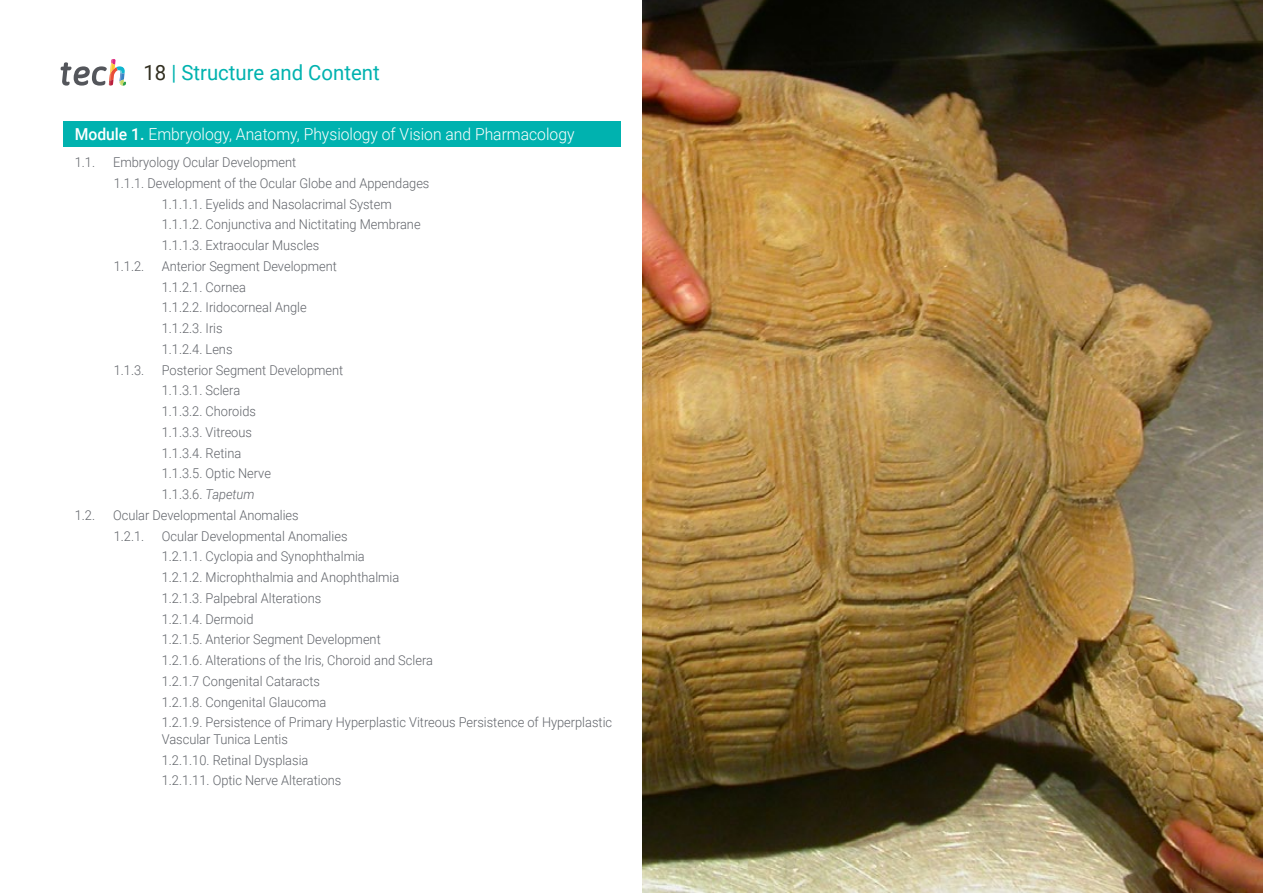
<style>
.page{position:relative;width:1263px;height:893px;background:#fff}
.page>*{position:absolute;margin:0;border:0;box-sizing:border-box;transform-origin:0 0}
.t1{font:21px "Roboto";color:#00b2af}
.t2{font:300 16.5px "Roboto";color:#fff;scale:.95 1}
.t3{font:300 13.5px/20.7px "Roboto";color:#61646a;scale:.95 1}
.s1{color:#312e20}
.s2{font-weight:500}
.s3{font-style:italic}
</style>
<div class="page">
<div style="left:64px;top:121px;width:557px;height:25px;background:#00b2af"></div>
<svg style="left:61px;top:59px;width:65px;height:27px"></svg>
<img style="left:642px;top:0;width:621px;height:893px">
<h1 class="t1" style="left:144px;top:57px;width:238px"><span class="s1">18</span> | Structure and Content</h1>
<p class="t2" style="left:75px;top:123px;width:528px"><span class="s2">Module 1.</span> Embryology, Anatomy, Physiology of Vision and Pharmacology</p>
<p class="t3" style="left:75px;top:151px;width:23px">1.1.</p>
<p class="t3" style="left:113px;top:151px;width:194px">Embryology Ocular Development</p>
<p class="t3" style="left:114px;top:172px;width:334px">1.1.1. Development of the Ocular Globe and Appendages</p>
<p class="t3" style="left:162px;top:193px;width:244px">1.1.1.1. Eyelids and Nasolacrimal System</p>
<p class="t3" style="left:162px;top:214px;width:274px">1.1.1.2. Conjunctiva and Nictitating Membrane</p>
<p class="t3" style="left:162px;top:234px;width:167px">1.1.1.3. Extraocular Muscles</p>
<p class="t3" style="left:114px;top:255px;width:34px">1.1.2.</p>
<p class="t3" style="left:162px;top:255px;width:186px">Anterior Segment Development<br>1.1.2.1. Cornea<br>1.1.2.2. Iridocorneal Angle<br>1.1.2.3. Iris<br>1.1.2.4. Lens</p>
<p class="t3" style="left:114px;top:359px;width:34px">1.1.3.</p>
<p class="t3" style="left:162px;top:359px;width:193px">Posterior Segment Development<br>1.1.3.1. Sclera<br>1.1.3.2. Choroids<br>1.1.3.3. Vitreous<br>1.1.3.4. Retina<br>1.1.3.5. Optic Nerve<br>1.1.3.6. <span class="s3">Tapetum</span></p>
<p class="t3" style="left:75px;top:504px;width:23px">1.2.</p>
<p class="t3" style="left:113px;top:504px;width:197px">Ocular Developmental Anomalies<br>1.2.1.</p>
<p class="t3" style="left:162px;top:525px;width:476px">Ocular Developmental Anomalies<br>1.2.1.1. Cyclopia and Synophthalmia<br>1.2.1.2. Microphthalmia and Anophthalmia<br>1.2.1.3. Palpebral Alterations<br>1.2.1.4. Dermoid<br>1.2.1.5. Anterior Segment Development<br>1.2.1.6. Alterations of the Iris, Choroid and Sclera<br>1.2.1.7 Congenital Cataracts<br>1.2.1.8. Congenital Glaucoma<br>1.2.1.9. Persistence of Primary Hyperplastic Vitreous Persistence of Hyperplastic</p>
<p class="t3" style="left:162px;top:728px;width:191px">Vascular Tunica Lentis<br>1.2.1.10. Retinal Dysplasia<br>1.2.1.11. Optic Nerve Alterations</p>
</div>
